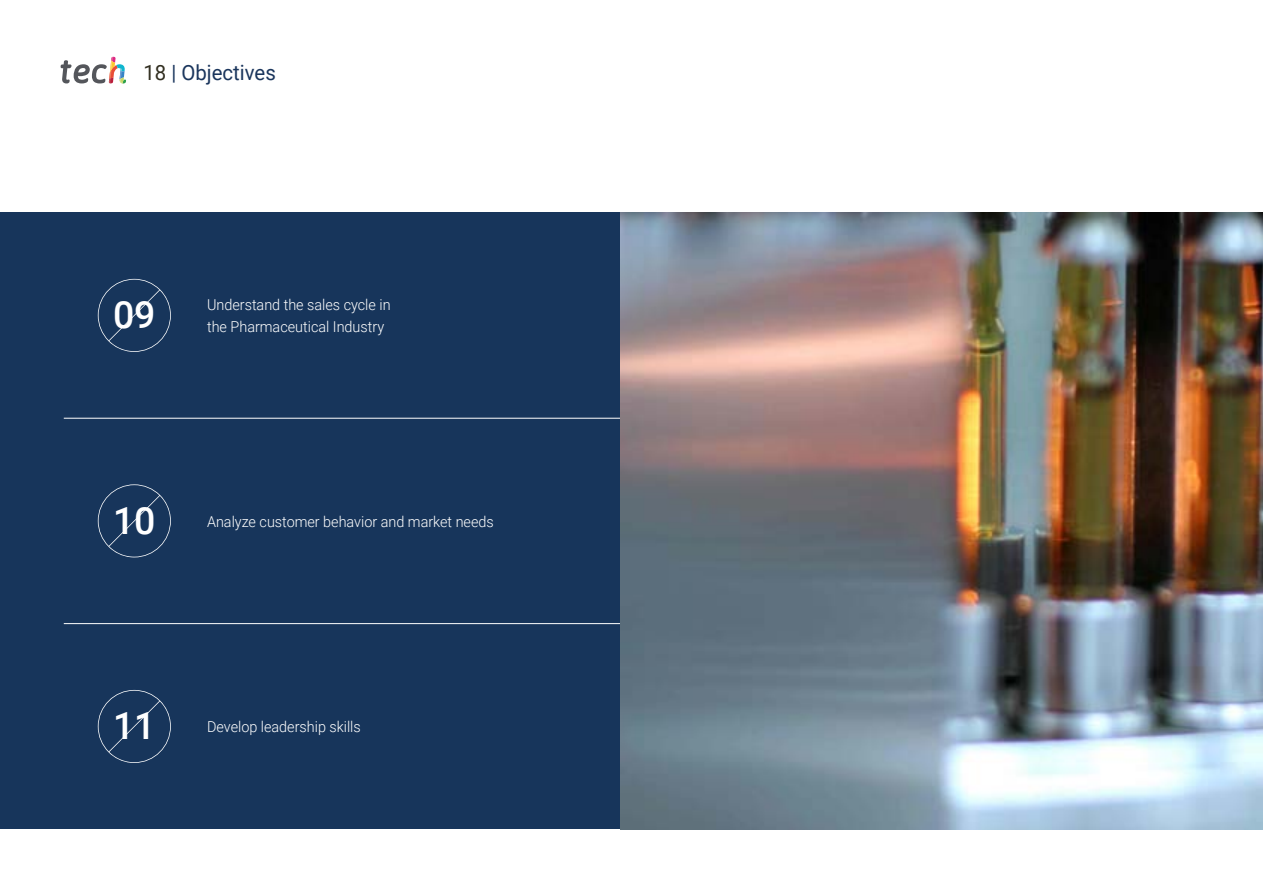
<style>
.page{position:relative;width:1263px;height:893px;background:#fff}
.page>*{position:absolute;margin:0;border:0;box-sizing:border-box;transform-origin:0 0}
.t1{font:500 37.5px "Roboto";color:#fff}
.t2{font:21px "Roboto";color:#1a355c}
.t3{font:300 15px/22.5px "Roboto";color:#fff;scale:.96 1}
.s1{color:#312e20}
</style>
<div class="page">
<svg style="left:61px;top:57px;width:65px;height:27px"></svg>
<div style="left:0;top:213px;width:621px;height:616px;background:#17355b"></div>
<svg style="left:98px;top:279px;width:73px;height:73px"></svg>
<svg style="left:98px;top:484px;width:73px;height:73px"></svg>
<svg style="left:98px;top:690px;width:73px;height:73px"></svg>
<hr style="left:64px;top:418px;width:1199px;height:1px;background:#fff">
<hr style="left:64px;top:623px;width:1199px;height:1px;background:#fff">
<img style="left:621px;top:213px;width:642px;height:616px">
<h2 class="t2" style="left:144px;top:57px;width:134px"><span class="s1">18</span> | Objectives</h2>
<h1 class="t1" style="left:113px;top:288px;width:44px">09</h1>
<p class="t3" style="left:207px;top:293px;width:193px">Understand the sales cycle in the Pharmaceutical Industry</p>
<h1 class="t1" style="left:113px;top:494px;width:44px">10</h1>
<p class="t3" style="left:207px;top:509px;width:300px">Analyze customer behavior and market needs</p>
<h1 class="t1" style="left:113px;top:699px;width:44px">11</h1>
<p class="t3" style="left:207px;top:715px;width:162px">Develop leadership skills</p>
</div>
